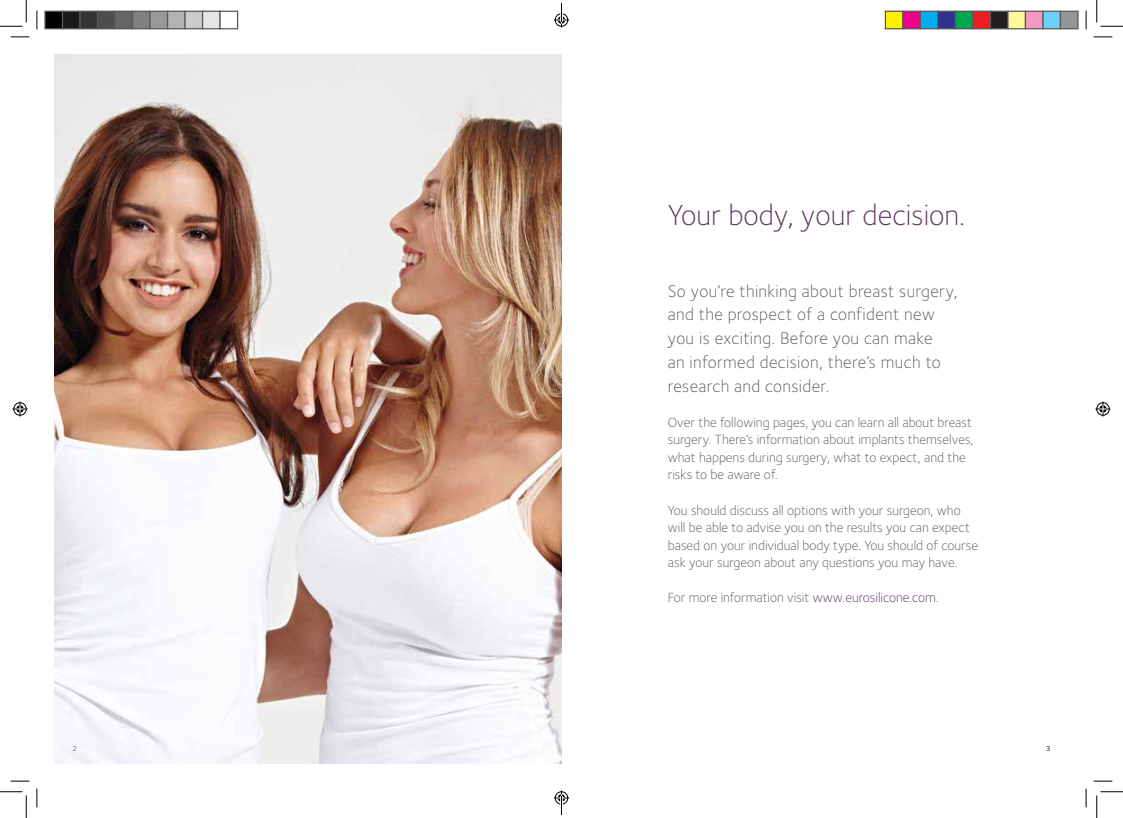
<style>
.page{position:relative;width:1123px;height:818px;background:#fff}
.page>*{position:absolute;margin:0;border:0;box-sizing:border-box;transform-origin:0 0}
.t1{font:300 30px "Foundry Sterling";color:#5c315e}
.t2{font:300 17.5px/23.8px "Foundry Sterling";letter-spacing:.02em;color:#58585a}
.t3{font:300 13.75px/17.5px "Foundry Sterling";color:#58585a}
.t4{font:7.5px "Foundry Sterling";color:#58585a}
.s1{color:#5c315e}
</style>
<div class="page">
<img style="left:55px;top:55px;width:506px;height:708px">
<svg style="left:11px;top:36px;width:18px;height:2px"></svg>
<svg style="left:1093px;top:36px;width:19px;height:2px"></svg>
<svg style="left:11px;top:780px;width:18px;height:2px"></svg>
<svg style="left:1093px;top:780px;width:19px;height:2px"></svg>
<svg style="left:36px;top:11px;width:2px;height:18px"></svg>
<svg style="left:36px;top:788px;width:2px;height:19px"></svg>
<svg style="left:1085px;top:11px;width:1px;height:18px"></svg>
<svg style="left:1085px;top:788px;width:1px;height:19px"></svg>
<svg style="left:0;top:0;width:27px;height:27px"></svg>
<svg style="left:0;top:791px;width:27px;height:27px"></svg>
<svg style="left:1096px;top:0;width:27px;height:27px"></svg>
<svg style="left:1096px;top:791px;width:27px;height:27px"></svg>
<svg style="left:13px;top:401px;width:15px;height:15px"></svg>
<svg style="left:1095px;top:401px;width:15px;height:15px"></svg>
<div style="left:45px;top:11px;width:18px;height:18px;background:#000"></div>
<div style="left:44px;top:11px;width:19px;height:18px;border:1px solid #595959"></div>
<div style="left:63px;top:11px;width:17px;height:18px;background:#1a1a1a"></div>
<div style="left:62px;top:11px;width:19px;height:18px;border:1px solid #595959"></div>
<div style="left:80px;top:11px;width:18px;height:18px;background:#333"></div>
<div style="left:79px;top:11px;width:19px;height:18px;border:1px solid #595959"></div>
<div style="left:98px;top:11px;width:17px;height:18px;background:#4d4d4d"></div>
<div style="left:97px;top:11px;width:19px;height:18px;border:1px solid #595959"></div>
<div style="left:115px;top:11px;width:18px;height:18px;background:#666"></div>
<div style="left:114px;top:11px;width:19px;height:18px;border:1px solid #595959"></div>
<div style="left:133px;top:11px;width:17px;height:18px;background:#808080"></div>
<div style="left:132px;top:11px;width:19px;height:18px;border:1px solid #595959"></div>
<div style="left:150px;top:11px;width:18px;height:18px;background:#999"></div>
<div style="left:149px;top:11px;width:19px;height:18px;border:1px solid #595959"></div>
<div style="left:168px;top:11px;width:17px;height:18px;background:#b3b3b3"></div>
<div style="left:167px;top:11px;width:19px;height:18px;border:1px solid #595959"></div>
<div style="left:185px;top:11px;width:18px;height:18px;background:#ccc"></div>
<div style="left:184px;top:11px;width:19px;height:18px;border:1px solid #595959"></div>
<div style="left:203px;top:11px;width:17px;height:18px;background:#e6e6e6"></div>
<div style="left:202px;top:11px;width:19px;height:18px;border:1px solid #595959"></div>
<div style="left:219px;top:11px;width:19px;height:18px;border:1px solid #595959"></div>
<div style="left:885px;top:11px;width:18px;height:18px;background:#fff101"></div>
<div style="left:884px;top:11px;width:19px;height:18px;border:1px solid #595959"></div>
<div style="left:903px;top:11px;width:17px;height:18px;background:#ed028c"></div>
<div style="left:902px;top:11px;width:19px;height:18px;border:1px solid #595959"></div>
<div style="left:920px;top:11px;width:18px;height:18px;background:#00aeef"></div>
<div style="left:919px;top:11px;width:19px;height:18px;border:1px solid #595959"></div>
<div style="left:938px;top:11px;width:17px;height:18px;background:#2e3092"></div>
<div style="left:937px;top:11px;width:19px;height:18px;border:1px solid #595959"></div>
<div style="left:955px;top:11px;width:18px;height:18px;background:#00a54f"></div>
<div style="left:954px;top:11px;width:19px;height:18px;border:1px solid #595959"></div>
<div style="left:973px;top:11px;width:17px;height:18px;background:#ee1d23"></div>
<div style="left:972px;top:11px;width:19px;height:18px;border:1px solid #595959"></div>
<div style="left:990px;top:11px;width:18px;height:18px;background:#231f20"></div>
<div style="left:989px;top:11px;width:19px;height:18px;border:1px solid #595959"></div>
<div style="left:1008px;top:11px;width:17px;height:18px;background:#fff79a"></div>
<div style="left:1007px;top:11px;width:19px;height:18px;border:1px solid #595959"></div>
<div style="left:1025px;top:11px;width:18px;height:18px;background:#f499c2"></div>
<div style="left:1024px;top:11px;width:19px;height:18px;border:1px solid #595959"></div>
<div style="left:1043px;top:11px;width:17px;height:18px;background:#6bcff6"></div>
<div style="left:1042px;top:11px;width:19px;height:18px;border:1px solid #595959"></div>
<div style="left:1060px;top:11px;width:18px;height:18px;background:#939598"></div>
<div style="left:1059px;top:11px;width:19px;height:18px;border:1px solid #595959"></div>
<svg style="left:554px;top:3px;width:15px;height:25px"></svg>
<svg style="left:554px;top:790px;width:15px;height:25px"></svg>
<h1 class="t1" style="left:668px;top:197px;width:299px">Your body, your decision.</h1>
<p class="t2" style="left:668px;top:279px;width:291px">So you’re thinking about breast surgery, and the prospect of a confident new you is exciting. Before you can make<br>an informed decision, there’s much to research and consider.</p>
<p class="t3" style="left:668px;top:413px;width:307px">Over the following pages, you can learn all about breast surgery. There’s information about implants themselves, what happens during surgery, what to expect, and the risks to be aware of.</p>
<p class="t3" style="left:668px;top:501px;width:312px">You should discuss all options with your surgeon, who will be able to advise you on the results you can expect based on your individual body type. You should of course ask your surgeon about any questions you may have.</p>
<p class="t3" style="left:668px;top:589px;width:272px">For more information visit <span class="s1">www.eurosilicone.com</span>.</p>
<p class="t4" style="left:72px;top:744px;width:6px">2</p>
<p class="t4" style="left:1046px;top:744px;width:6px">3</p>
</div>
